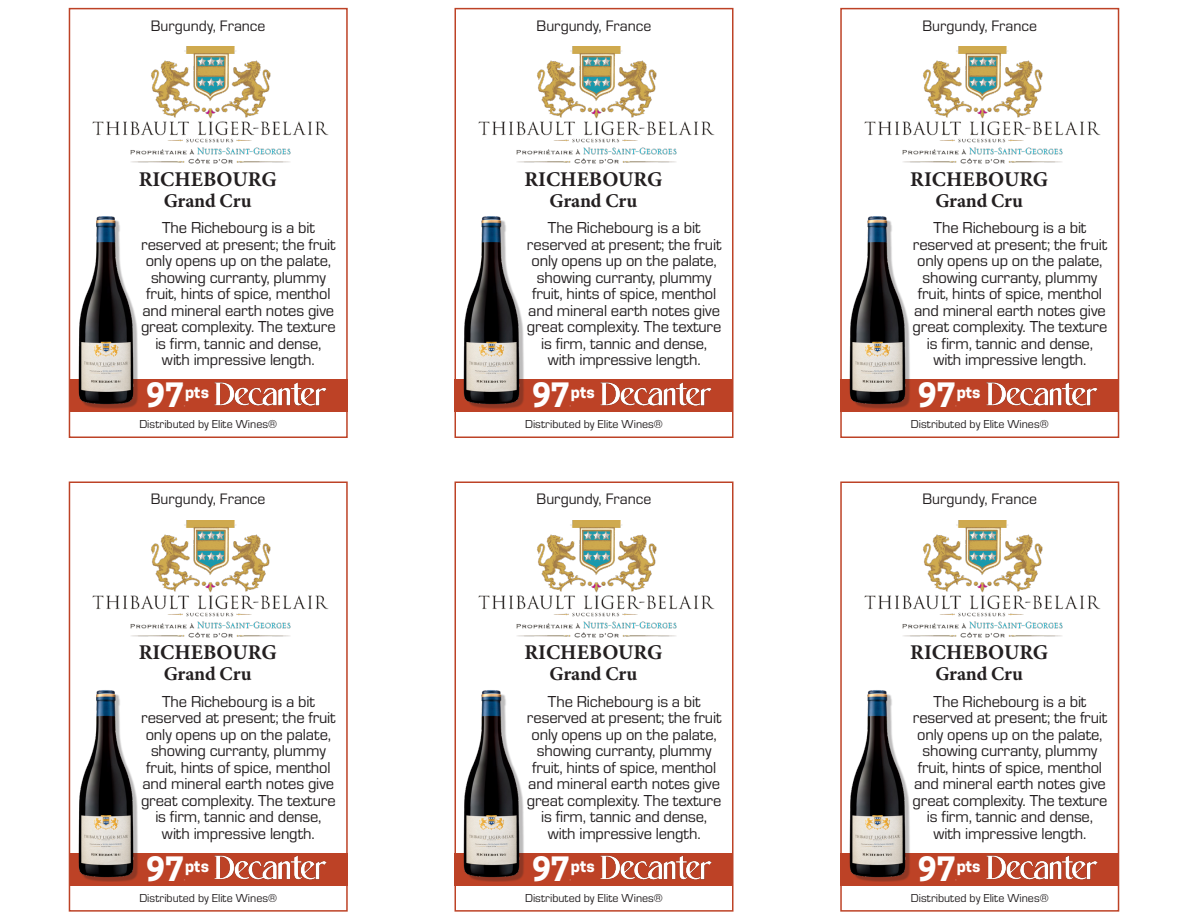
<style>
.page{position:relative;width:1188px;height:918px;background:#fff}
.page>*{position:absolute;margin:0;border:0;box-sizing:border-box;transform-origin:0 0}
.t1{font:700 31.5px "Cooper Hewitt";color:#fff}
.t2{font:700 21px "Minion Pro";color:#231f20}
.t3{font:700 19.5px "Minion Pro";letter-spacing:-.005em;color:#231f20}
.t4{font:16.5px/16.5px "Eurostile";letter-spacing:-.01em;color:#231f20;text-align:center}
.t5{font:15.75px "Eurostile";color:#231f20}
.t6{font:700 15.75px "Cooper Hewitt";letter-spacing:-.005em;color:#fff}
.t7{font:12px "Eurostile";color:#231f20}
.t8{font:700 3px "Cooper Hewitt";color:#fff}
</style>
<div class="page">
<div style="left:69px;top:8px;width:279px;height:430px;border:2px solid #bd4226"></div>
<div style="left:69px;top:379px;width:279px;height:33px;background:#bd4226"></div>
<img style="left:92px;top:46px;width:237px;height:118px">
<div style="left:82px;top:220px;width:57px;height:189px;background:#231f20;opacity:.3"></div>
<img style="left:78px;top:216px;width:59px;height:193px">
<img style="left:214px;top:382px;width:113px;height:24px">
<div style="left:69px;top:482px;width:279px;height:430px;border:2px solid #bd4226"></div>
<div style="left:69px;top:853px;width:279px;height:33px;background:#bd4226"></div>
<img style="left:92px;top:520px;width:237px;height:118px">
<div style="left:82px;top:693px;width:57px;height:189px;background:#231f20;opacity:.3"></div>
<img style="left:78px;top:690px;width:59px;height:192px">
<img style="left:214px;top:855px;width:113px;height:25px">
<div style="left:454px;top:8px;width:280px;height:430px;border:2px solid #bd4226"></div>
<div style="left:454px;top:379px;width:280px;height:33px;background:#bd4226"></div>
<img style="left:478px;top:46px;width:237px;height:118px">
<div style="left:467px;top:220px;width:58px;height:189px;background:#231f20;opacity:.3"></div>
<img style="left:463px;top:216px;width:59px;height:193px">
<img style="left:600px;top:382px;width:112px;height:24px">
<div style="left:454px;top:482px;width:280px;height:430px;border:2px solid #bd4226"></div>
<div style="left:454px;top:853px;width:280px;height:33px;background:#bd4226"></div>
<img style="left:478px;top:520px;width:237px;height:118px">
<div style="left:467px;top:693px;width:58px;height:189px;background:#231f20;opacity:.3"></div>
<img style="left:463px;top:690px;width:59px;height:192px">
<img style="left:600px;top:855px;width:112px;height:25px">
<div style="left:840px;top:8px;width:279px;height:430px;border:2px solid #bd4226"></div>
<div style="left:840px;top:379px;width:279px;height:33px;background:#bd4226"></div>
<img style="left:864px;top:46px;width:237px;height:118px">
<div style="left:853px;top:220px;width:57px;height:189px;background:#231f20;opacity:.3"></div>
<img style="left:849px;top:216px;width:59px;height:193px">
<img style="left:986px;top:382px;width:112px;height:24px">
<div style="left:840px;top:482px;width:279px;height:430px;border:2px solid #bd4226"></div>
<div style="left:840px;top:853px;width:279px;height:33px;background:#bd4226"></div>
<img style="left:864px;top:520px;width:237px;height:118px">
<div style="left:853px;top:693px;width:57px;height:189px;background:#231f20;opacity:.3"></div>
<img style="left:849px;top:690px;width:59px;height:192px">
<img style="left:986px;top:855px;width:112px;height:25px">
<p class="t5" style="left:151px;top:15px;width:116px">Burgundy, France</p>
<p class="t5" style="left:537px;top:15px;width:116px">Burgundy, France</p>
<p class="t5" style="left:922px;top:15px;width:116px">Burgundy, France</p>
<p class="t2" style="left:139px;top:164px;width:139px">RICHEBOURG</p>
<p class="t3" style="left:164px;top:187px;width:89px">Grand Cru</p>
<p class="t2" style="left:524px;top:164px;width:139px">RICHEBOURG</p>
<p class="t3" style="left:550px;top:187px;width:89px">Grand Cru</p>
<p class="t2" style="left:910px;top:164px;width:139px">RICHEBOURG</p>
<p class="t3" style="left:935px;top:187px;width:89px">Grand Cru</p>
<p class="t4" style="left:141px;top:219px;width:196px">The Richebourg is a bit reserved at present; the fruit only opens up on the palate, showing curranty, plummy fruit, hints of spice, menthol and mineral earth notes give great complexity. The texture is firm, tannic and dense, with impressive length.</p>
<p class="t4" style="left:527px;top:219px;width:196px">The Richebourg is a bit reserved at present; the fruit only opens up on the palate, showing curranty, plummy fruit, hints of spice, menthol and mineral earth notes give great complexity. The texture is firm, tannic and dense, with impressive length.</p>
<p class="t4" style="left:913px;top:219px;width:196px">The Richebourg is a bit reserved at present; the fruit only opens up on the palate, showing curranty, plummy fruit, hints of spice, menthol and mineral earth notes give great complexity. The texture is firm, tannic and dense, with impressive length.</p>
<p class="t1" style="left:146px;top:377px;width:39px">97</p>
<p class="t6" style="left:185px;top:383px;width:25px">pts</p>
<p class="t8" style="left:184px;top:405px;width:3px">-</p>
<p class="t1" style="left:532px;top:377px;width:39px">97</p>
<p class="t6" style="left:571px;top:383px;width:25px">pts</p>
<p class="t8" style="left:570px;top:405px;width:3px">-</p>
<p class="t1" style="left:918px;top:377px;width:39px">97</p>
<p class="t6" style="left:957px;top:383px;width:25px">pts</p>
<p class="t7" style="left:139px;top:416px;width:139px">Distributed by Elite Wines®</p>
<p class="t7" style="left:525px;top:416px;width:139px">Distributed by Elite Wines®</p>
<p class="t7" style="left:911px;top:416px;width:139px">Distributed by Elite Wines®</p>
<p class="t5" style="left:151px;top:488px;width:116px">Burgundy, France</p>
<p class="t5" style="left:537px;top:488px;width:116px">Burgundy, France</p>
<p class="t5" style="left:922px;top:488px;width:116px">Burgundy, France</p>
<p class="t2" style="left:139px;top:638px;width:139px">RICHEBOURG</p>
<p class="t3" style="left:164px;top:661px;width:89px">Grand Cru</p>
<p class="t2" style="left:524px;top:638px;width:139px">RICHEBOURG</p>
<p class="t3" style="left:550px;top:661px;width:89px">Grand Cru</p>
<p class="t2" style="left:910px;top:638px;width:139px">RICHEBOURG</p>
<p class="t3" style="left:935px;top:661px;width:89px">Grand Cru</p>
<p class="t4" style="left:141px;top:692px;width:196px">The Richebourg is a bit reserved at present; the fruit only opens up on the palate, showing curranty, plummy fruit, hints of spice, menthol and mineral earth notes give great complexity. The texture is firm, tannic and dense, with impressive length.</p>
<p class="t4" style="left:527px;top:692px;width:196px">The Richebourg is a bit reserved at present; the fruit only opens up on the palate, showing curranty, plummy fruit, hints of spice, menthol and mineral earth notes give great complexity. The texture is firm, tannic and dense, with impressive length.</p>
<p class="t4" style="left:913px;top:692px;width:196px">The Richebourg is a bit reserved at present; the fruit only opens up on the palate, showing curranty, plummy fruit, hints of spice, menthol and mineral earth notes give great complexity. The texture is firm, tannic and dense, with impressive length.</p>
<p class="t1" style="left:146px;top:851px;width:39px">97</p>
<p class="t6" style="left:185px;top:857px;width:25px">pts</p>
<p class="t8" style="left:184px;top:878px;width:3px">-</p>
<p class="t1" style="left:532px;top:851px;width:39px">97</p>
<p class="t6" style="left:571px;top:857px;width:25px">pts</p>
<p class="t8" style="left:570px;top:878px;width:3px">-</p>
<p class="t1" style="left:918px;top:851px;width:39px">97</p>
<p class="t6" style="left:957px;top:857px;width:25px">pts</p>
<p class="t8" style="left:956px;top:878px;width:3px">-</p>
<p class="t7" style="left:139px;top:889px;width:139px">Distributed by Elite Wines®</p>
<p class="t7" style="left:525px;top:889px;width:139px">Distributed by Elite Wines®</p>
<p class="t7" style="left:911px;top:889px;width:139px">Distributed by Elite Wines®</p>
</div>
